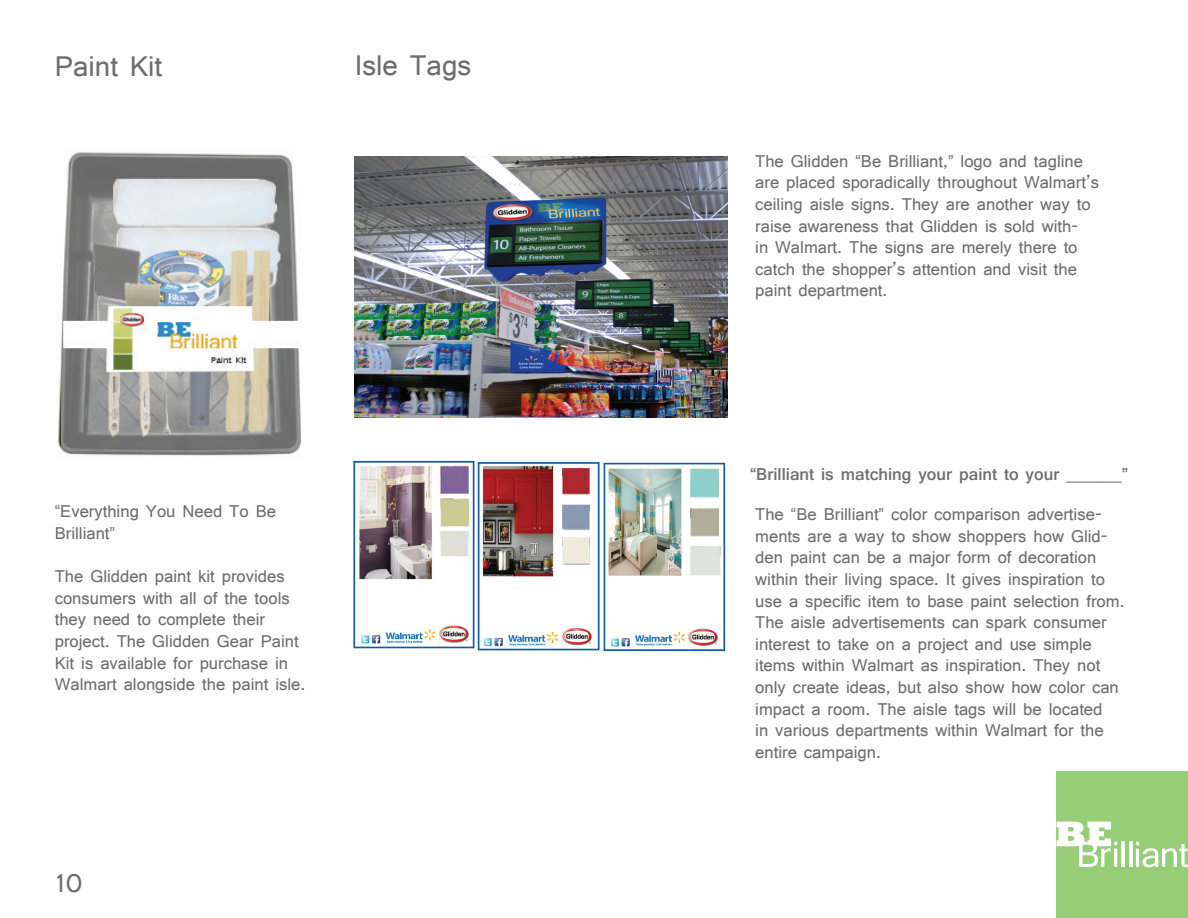
<style>
.page{position:relative;width:1188px;height:918px;background:#fff}
.page>*{position:absolute;margin:0;border:0;box-sizing:border-box;transform-origin:0 0}
.t1{font:30px "Shruti";color:#6c6d70}
.t2{font:27px "Shruti";color:#6c6d70}
.t3{font:18px/21.6px "Shruti";color:#6c6d70}
.t4{font:700 18px "Shruti";color:#6c6d70}
</style>
<div class="page">
<img style="left:58px;top:152px;width:244px;height:304px">
<img style="left:354px;top:156px;width:374px;height:261px">
<img style="left:353px;top:460px;width:373px;height:192px">
<div style="left:1056px;top:771px;width:132px;height:147px;background:#96cd77"></div>
<svg style="left:1056px;top:822px;width:61px;height:45px"></svg>
<hr style="left:1121px;top:842px;width:3px;height:25px;background:#fff">
<hr style="left:1129px;top:842px;width:3px;height:25px;background:#fff">
<svg style="left:1136px;top:842px;width:52px;height:25px"></svg>
<h1 class="t1" style="left:55px;top:48px;width:109px">Paint Kit</h1>
<h1 class="t1" style="left:355px;top:47px;width:118px">Isle Tags</h1>
<p class="t3" style="left:55px;top:500px;width:223px">“Everything You Need To Be<br>Brilliant”</p>
<p class="t3" style="left:55px;top:565px;width:252px">The Glidden paint kit provides consumers with all of the tools they need to complete their project. The Glidden Gear Paint<br>Kit is available for purchase in<br>Walmart alongside the paint isle.</p>
<h2 class="t2" style="left:55px;top:866px;width:29px">10</h2>
<p class="t3" style="left:755px;top:150px;width:345px">The Glidden “Be Brilliant,” logo and tagline are placed sporadically throughout Walmart’s ceiling aisle signs. They are another way to raise awareness that Glidden is sold with-<br>in Walmart. The signs are merely there to catch the shopper’s attention and visit the paint department.</p>
<p class="t4" style="left:750px;top:463px;width:379px">“Brilliant is matching your paint to your ______”</p>
<p class="t3" style="left:755px;top:503px;width:371px">The “Be Brilliant” color comparison advertise&shy;ments are a way to show shoppers how Glid&shy;den paint can be a major form of decoration within their living space. It gives inspiration to use a specific item to base paint selection from.<br>The aisle advertisements can spark consumer interest to take on a project and use simple items within Walmart as inspiration. They not only create ideas, but also show how color can impact a room. The aisle tags will be located<br>in various departments within Walmart for the entire campaign.</p>
</div>
